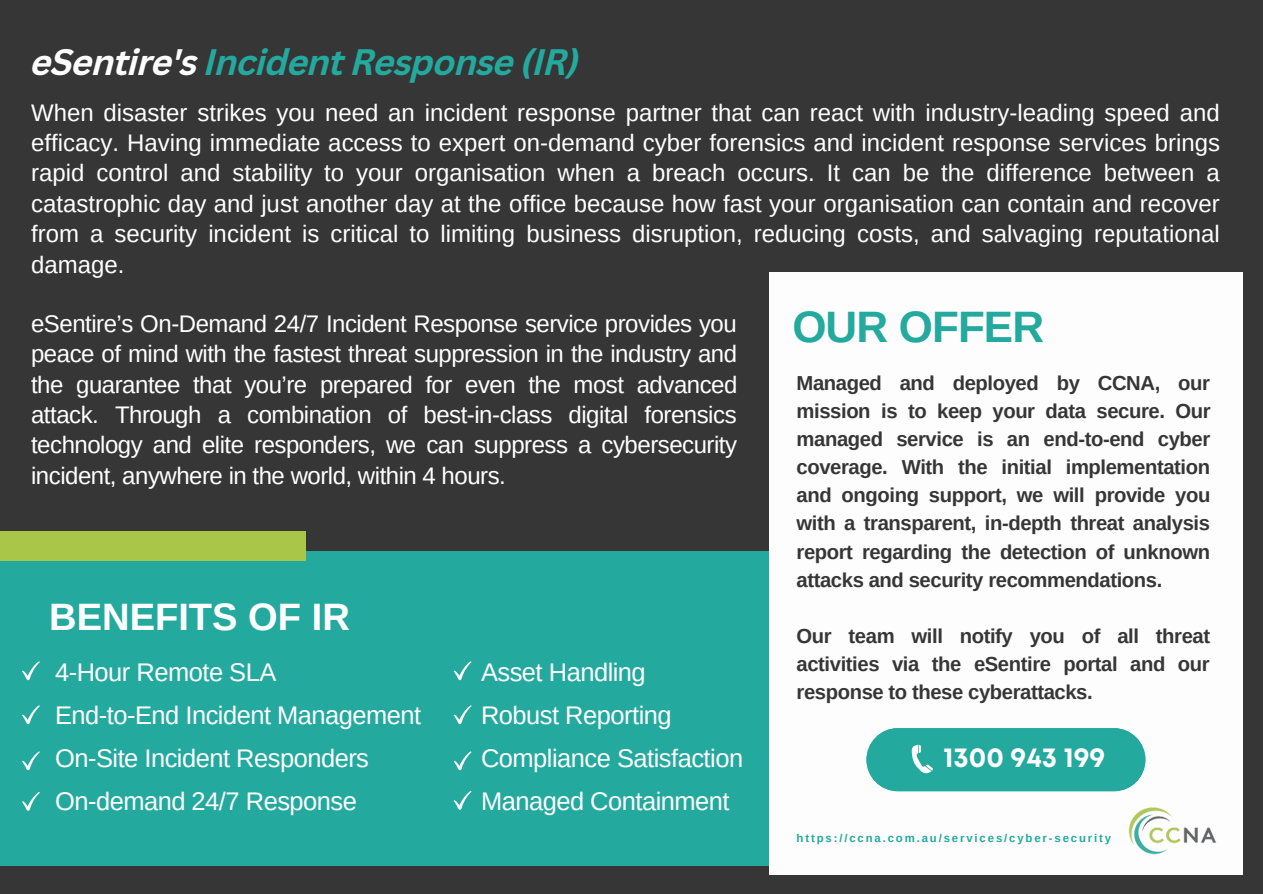
<style>
.page{position:relative;width:1263px;height:894px;background:#fff}
.page>*{position:absolute;margin:0;border:0;box-sizing:border-box;transform-origin:0 0}
.t1{font:700 43.95px "Arimo";letter-spacing:-.02em;color:#23a99e}
.t2{font:700 38.1px "Arimo";color:#fff}
.t3{font:italic 700 35.85px "Canva Sans";letter-spacing:-.025em;color:#23a99e}
.t4{font:700 27.75px "Mont";color:#fff}
.t5{font:25.5px/42.8px "Arimo";letter-spacing:-.02em;color:#fff}
.t6{font:24px/30.3px "Arimo";letter-spacing:-.01em;color:#fff;text-align:justify}
.t7{font:700 20.25px/28px "Arimo";letter-spacing:-.02em;color:#363636;text-align:justify}
.t8{font:700 11.4px "Arimo";letter-spacing:.165em;color:#23a99e}
.s1{color:#fdfdfd}
</style>
<div class="page">
<div style="left:0;top:0;width:1263px;height:893px;background:#363636"></div>
<div style="left:769px;top:272px;width:473px;height:601px;background:#fdfdfd"></div>
<img style="left:1128px;top:807px;width:89px;height:48px">
<div style="left:0;top:551px;width:768px;height:314px;background:#23a99e"></div>
<div style="left:0;top:531px;width:306px;height:29px;background:#aac649"></div>
<svg style="left:22px;top:661px;width:18px;height:19px"></svg>
<svg style="left:22px;top:705px;width:18px;height:19px"></svg>
<svg style="left:22px;top:751px;width:18px;height:19px"></svg>
<svg style="left:22px;top:791px;width:18px;height:19px"></svg>
<svg style="left:454px;top:661px;width:18px;height:19px"></svg>
<svg style="left:454px;top:705px;width:18px;height:19px"></svg>
<svg style="left:454px;top:751px;width:18px;height:19px"></svg>
<svg style="left:454px;top:790px;width:18px;height:19px"></svg>
<div style="left:866px;top:728px;width:279px;height:63px;background:#23a99e"></div>
<h3 class="t3" style="left:31px;top:48px;width:550px"><span class="s1">eSentire's</span> Incident Response (IR)</h3>
<p class="t6" style="left:31px;top:97px;width:1190px">When disaster strikes you need an incident response partner that can react with industry-leading speed and efficacy. Having immediate access to expert on-demand cyber forensics and incident response services brings rapid control and stability to your organisation when a breach occurs. It can be the difference between a catastrophic day and just another day at the office because how fast your organisation can contain and recover from a security incident is critical to limiting business disruption, reducing costs, and salvaging reputational damage.</p>
<p class="t6" style="left:31px;top:308px;width:708px">eSentire’s On-Demand 24/7 Incident Response service provides you peace of mind with the fastest threat suppression in the industry and the guarantee that you’re prepared for even the most advanced attack. Through a combination of best-in-class digital forensics technology and elite responders, we can suppress a cybersecurity incident, anywhere in the world, within 4 hours.</p>
<h2 class="t2" style="left:49px;top:595px;width:302px">BENEFITS OF IR</h2>
<p class="t5" style="left:55px;top:650px;width:368px">4-Hour Remote SLA<br>End-to-End Incident Management<br>On-Site Incident Responders<br>On-demand 24/7 Response</p>
<p class="t5" style="left:481px;top:650px;width:264px">Asset Handling<br>Robust Reporting<br>Compliance Satisfaction<br>Managed Containment</p>
<h1 class="t1" style="left:792px;top:302px;width:253px">OUR OFFER</h1>
<p class="t7" style="left:797px;top:368px;width:415px">Managed and deployed by CCNA, our mission is to keep your data secure. Our managed service is an end-to-end cyber coverage. With the initial implementation and ongoing support, we will provide you with a transparent, in-depth threat analysis report regarding the detection of unknown attacks and security recommendations.</p>
<p class="t7" style="left:797px;top:621px;width:415px">Our team will notify you of all threat activities via the eSentire portal and our response to these cyberattacks.</p>
<p class="t4" style="left:943px;top:747px;width:163px">1300 943 199</p>
<p class="t8" style="left:797px;top:831px;width:316px">https://ccna.com.au/services/cyber-security</p>
</div>
